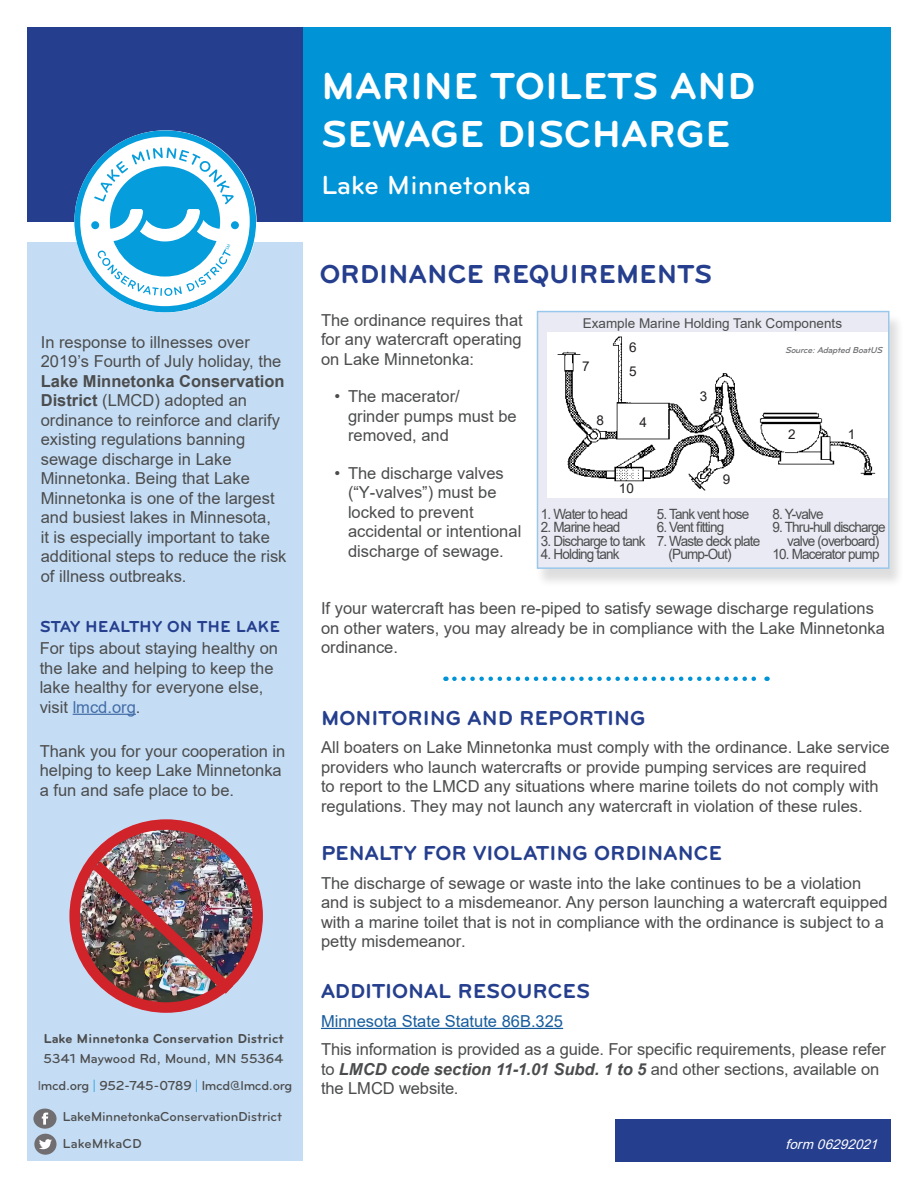
<style>
.page{position:relative;width:918px;height:1188px;background:#fff}
.page>*{position:absolute;margin:0;border:0;box-sizing:border-box;transform-origin:0 0}
.t1{font:700 39px/48px "Bryant";letter-spacing:.005em;color:#fff}
.t2{font:700 27px "Bryant";color:#253f8e}
.t3{font:500 27px "Bryant";color:#fff}
.t4{font:700 21px "Bryant";color:#253f8e}
.t5{font:16.5px/19.5px "Arial";color:#4b4c4d}
.t6{font:16.5px "Arial";color:#175d9e}
.t7{font:700 16.5px "Bryant";color:#253f8e}
.t8{font:14.1px "Arial";letter-spacing:-.06em;color:#4b4c4d;scale:.95 1}
.t9{font:500 13.5px "Bryant";letter-spacing:-.02em;color:#4b4c4d}
.t10{font:700 13.5px "Bryant";color:#4b4c4d}
.t11{font:13.5px "Arial";color:#4b4c4d}
.t12{font:500 13.5px "Bryant";color:#4b4c4d}
.t13{font:italic 13.5px "Arial";color:#fff}
.t14{font:13.5px "Arial";color:#231f20}
.t15{font:10.5px "Arial";color:#231f20}
.t16{font:italic 500 9px "Bryant";color:#6c6d70}
.s1{font-weight:700}
.s2{color:#436da8}
.s3{color:#6c6d70}
.s4{color:#31a3de}
.s5{font-weight:700;font-style:italic}
</style>
<div class="page">
<div style="left:535px;top:313px;width:370px;height:274px;background:#231f20;opacity:.15"></div>
<div style="left:538px;top:312px;width:351px;height:256px;background:#e9eaf3"></div>
<img style="left:548px;top:332px;width:339px;height:165px">
<div style="left:537px;top:311px;width:353px;height:258px;border:2px solid #9ac8ec"></div>
<div style="left:615px;top:1120px;width:276px;height:42px;background:#253f8e"></div>
<div style="left:27px;top:242px;width:276px;height:919px;background:#c5ddf4"></div>
<div style="left:303px;top:27px;width:588px;height:194px;background:#0094d7"></div>
<div style="left:27px;top:27px;width:276px;height:194px;background:#253f8e"></div>
<hr style="left:321px;top:1028px;width:242px;height:1px;background:#175d9e">
<svg style="left:454px;top:677px;width:314px;height:4px"></svg>
<div style="left:34px;top:1134px;width:23px;height:21px;background:#706e70;border-radius:50%"></div>
<svg style="left:39px;top:1139px;width:13px;height:11px"></svg>
<div style="left:33px;top:1109px;width:24px;height:20px;background:#706e70;border-radius:50%"></div>
<svg style="left:42px;top:1113px;width:6px;height:12px"></svg>
<hr style="left:73px;top:714px;width:63px;height:1px;background:#436da8">
<img style="left:75px;top:825px;width:183px;height:183px;border-radius:91px">
<div style="left:69px;top:819px;width:194px;height:194px;border:10px solid #d1232a;border-radius:50%"></div>
<img style="left:82px;top:850px;width:162px;height:155px">
<svg style="left:74px;top:130px;width:182px;height:183px"></svg>
<p class="t5" style="left:41px;top:332px;width:247px">In response to illnesses over<br>2019’s Fourth of July holiday, the<br><span class="s1">Lake Minnetonka Conservation<br>District</span> (LMCD) adopted an ordinance to reinforce and clarify existing regulations banning sewage discharge in Lake<br>Minnetonka. Being that Lake<br>Minnetonka is one of the largest and busiest lakes in Minnesota,<br>it is especially important to take additional steps to reduce the risk of illness outbreaks.</p>
<p class="t7" style="left:40px;top:617px;width:242px">STAY HEALTHY ON THE LAKE</p>
<p class="t5" style="left:40px;top:638px;width:240px">For tips about staying healthy on the lake and helping to keep the lake healthy for everyone else, visit <span class="s2">lmcd.org</span>.</p>
<p class="t5" style="left:40px;top:741px;width:247px">Thank you for your cooperation in helping to keep Lake Minnetonka a fun and safe place to be.</p>
<p class="t10" style="left:43px;top:1031px;width:242px">Lake Minnetonka Conservation District</p>
<p class="t12" style="left:44px;top:1051px;width:242px">5341 Maywood Rd, Mound, MN 55364</p>
<p class="t9" style="left:38px;top:1078px;width:256px"><span class="s3">l</span>mcd.org <span class="s4">|</span> 952-745-0789 <span class="s4">|</span> lmcd@lmcd.org</p>
<p class="t1" style="left:321px;top:62px;width:436px">MARINE TOILETS AND<br>SEWAGE DISCHARGE</p>
<p class="t3" style="left:321px;top:170px;width:211px">Lake Minnetonka</p>
<p class="t2" style="left:320px;top:259px;width:394px">ORDINANCE REQUIREMENTS</p>
<p class="t5" style="left:321px;top:310px;width:203px;text-align:justify">The ordinance requires that for any watercraft operating on Lake Minnetonka:</p>
<p class="t5" style="left:348px;top:386px;width:170px;text-indent:-14px">• The macerator/<br>grinder pumps must be removed, and</p>
<p class="t5" style="left:348px;top:463px;width:175px;text-indent:-14px">• The discharge valves (“Y-valves”) must be locked to prevent accidental or intentional discharge of sewage.</p>
<p class="t11" style="left:583px;top:314px;width:261px">Example Marine Holding Tank Components</p>
<p class="t14" style="left:629px;top:338px;width:9px">6</p>
<p class="t16" style="left:785px;top:345px;width:102px">Source:AdaptedBoatUS</p>
<p class="t14" style="left:582px;top:357px;width:9px">7</p>
<p class="t14" style="left:629px;top:361px;width:9px">5</p>
<p class="t14" style="left:700px;top:387px;width:9px">3</p>
<p class="t15" style="left:714px;top:404px;width:7px">8</p>
<p class="t14" style="left:596px;top:411px;width:9px">8</p>
<p class="t14" style="left:640px;top:413px;width:9px">4</p>
<p class="t14" style="left:788px;top:425px;width:9px">2</p>
<p class="t14" style="left:848px;top:425px;width:9px">1</p>
<p class="t14" style="left:723px;top:470px;width:9px">9</p>
<p class="t14" style="left:619px;top:479px;width:17px">10</p>
<p class="t8" style="left:541px;top:504px;width:93px">1. Water to head</p>
<p class="t8" style="left:541px;top:517px;width:85px">2. Marine head</p>
<p class="t8" style="left:541px;top:531px;width:112px">3. Discharge to tank</p>
<p class="t8" style="left:541px;top:544px;width:84px">4. Holding tank</p>
<p class="t8" style="left:773px;top:504px;width:55px">8. Y-valve</p>
<p class="t8" style="left:773px;top:517px;width:121px">9. Thru-hull discharge</p>
<p class="t8" style="left:787px;top:531px;width:98px">valve (overboard)</p>
<p class="t8" style="left:773px;top:544px;width:114px">10. Macerator pump</p>
<p class="t8" style="left:657px;top:504px;width:99px">5. Tank vent hose</p>
<p class="t8" style="left:657px;top:517px;width:73px">6. Vent fitting</p>
<p class="t8" style="left:657px;top:531px;width:110px">7. Waste deck plate</p>
<p class="t8" style="left:669px;top:544px;width:68px">(Pump-Out)</p>
<p class="t5" style="left:321px;top:598px;width:566px">If your watercraft has been re-piped to satisfy sewage discharge regulations on other waters, you may already be in compliance with the Lake Minnetonka ordinance.</p>
<p class="t4" style="left:321px;top:706px;width:326px">MONITORING AND REPORTING</p>
<p class="t5" style="left:321px;top:738px;width:570px">All boaters on Lake Minnetonka must comply with the ordinance. Lake service providers who launch watercrafts or provide pumping services are required<br>to report to the LMCD any situations where marine toilets do not comply with regulations. They may not launch any watercraft in violation of these rules.</p>
<p class="t4" style="left:321px;top:842px;width:402px">PENALTY FOR VIOLATING ORDINANCE</p>
<p class="t5" style="left:321px;top:873px;width:568px">The discharge of sewage or waste into the lake continues to be a violation and is subject to a misdemeanor. Any person launching a watercraft equipped with a marine toilet that is not in compliance with the ordinance is subject to a petty misdemeanor.</p>
<p class="t4" style="left:321px;top:980px;width:271px">ADDITIONAL RESOURCES</p>
<p class="t6" style="left:321px;top:1010px;width:244px">Minnesota State Statute 86B.325</p>
<p class="t5" style="left:321px;top:1040px;width:566px">This information is provided as a guide. For specific requirements, please refer to <span class="s5">LMCD code section 11-1.01 Subd. 1 to 5</span> and other sections, available on the LMCD website.</p>
<p class="t9" style="left:63px;top:1109px;width:221px">LakeMinnetonkaConservationDistrict</p>
<p class="t9" style="left:63px;top:1136px;width:81px">LakeMtkaCD</p>
<p class="t13" style="left:786px;top:1135px;width:98px">form 06292021</p>
</div>
